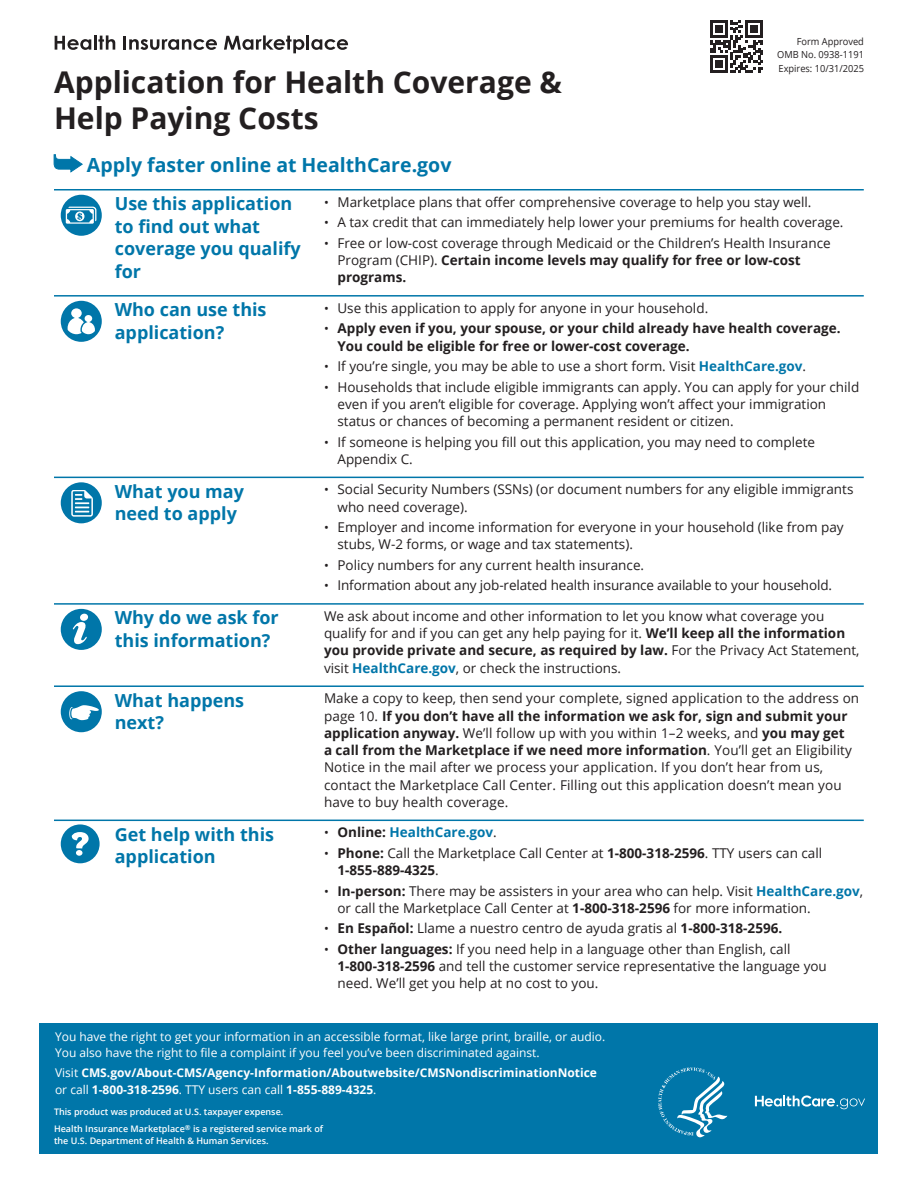
<style>
.page{position:relative;width:918px;height:1188px;background:#fff}
.page>*{position:absolute;margin:0;border:0;box-sizing:border-box;transform-origin:0 0}
.t1{font:700 30px/36px "Open Sans";color:#231f20}
.t2{font:700 19.5px "Open Sans";color:#0076a9}
.t3{font:700 18px/22.5px "Open Sans";color:#0076a9}
.t4{font:13.5px/17.2px "Open Sans";color:#231f20}
.t5{font:700 13.5px/17.2px "Open Sans";color:#231f20}
.t6{font:700 13.5px "Open Sans";color:#0076a9}
.t7{font:12px/16.5px "Open Sans";color:#fff}
.t8{font:700 12px/16.5px "Open Sans";color:#fff}
.t9{font:9.75px/13.5px "Open Sans";color:#231f20;text-align:justify;scale:.95 1}
.t10{font:600 9px/12px "Open Sans";color:#fff}
.s1{font-size:12.75px}
.s2{font-weight:700}
.s3{font-weight:400;font-size:12.75px}
.s4{font-weight:700;color:#0076a9}
.s5{font-weight:400;font-size:12.75px;color:#231f20}
.s6{color:#231f20}
.s7{font-weight:400;color:#231f20}
.s8{font-weight:400}
</style>
<div class="page">
<svg style="left:54px;top:155px;width:28px;height:17px"></svg>
<hr style="left:54px;top:189px;width:270px;height:1px;background:#0076a9">
<hr style="left:324px;top:189px;width:540px;height:1px;background:#0076a9">
<hr style="left:54px;top:295px;width:270px;height:2px;background:#0076a9">
<hr style="left:324px;top:295px;width:540px;height:2px;background:#0076a9">
<hr style="left:54px;top:477px;width:270px;height:1px;background:#0076a9">
<hr style="left:324px;top:477px;width:540px;height:1px;background:#0076a9">
<hr style="left:54px;top:603px;width:270px;height:2px;background:#0076a9">
<hr style="left:324px;top:603px;width:540px;height:2px;background:#0076a9">
<hr style="left:54px;top:685px;width:270px;height:2px;background:#0076a9">
<hr style="left:324px;top:685px;width:540px;height:2px;background:#0076a9">
<hr style="left:54px;top:820px;width:270px;height:1px;background:#0076a9">
<hr style="left:324px;top:820px;width:540px;height:1px;background:#0076a9">
<div style="left:61px;top:195px;width:41px;height:41px;background:#0076a9;border-radius:50%"></div>
<svg style="left:66px;top:207px;width:30px;height:17px"></svg>
<div style="left:61px;top:301px;width:41px;height:41px;background:#0076a9;border-radius:50%"></div>
<svg style="left:68px;top:308px;width:27px;height:26px"></svg>
<div style="left:61px;top:482px;width:41px;height:41px;background:#0076a9;border-radius:50%"></div>
<svg style="left:71px;top:490px;width:22px;height:27px"></svg>
<div style="left:61px;top:609px;width:41px;height:41px;background:#0076a9;border-radius:50%"></div>
<svg style="left:73px;top:614px;width:15px;height:30px"></svg>
<div style="left:61px;top:691px;width:41px;height:41px;background:#0076a9;border-radius:50%"></div>
<svg style="left:69px;top:705px;width:30px;height:15px"></svg>
<div style="left:61px;top:824px;width:39px;height:39px;background:#0076a9;border-radius:50%"></div>
<svg style="left:71px;top:832px;width:18px;height:24px"></svg>
<svg style="left:710px;top:20px;width:53px;height:53px"></svg>
<svg style="left:55px;top:36px;width:36px;height:14px"></svg>
<hr style="left:94px;top:35px;width:3px;height:15px;background:#231f20">
<svg style="left:98px;top:35px;width:17px;height:15px"></svg>
<svg style="left:124px;top:36px;width:93px;height:14px"></svg>
<svg style="left:224px;top:35px;width:124px;height:18px"></svg>
<div style="left:39px;top:1023px;width:839px;height:130px;background:#0076a9"></div>
<svg style="left:658px;top:1067px;width:69px;height:70px"></svg>
<svg style="left:755px;top:1096px;width:110px;height:13px"></svg>
<p class="t9" style="left:777px;top:34px;width:93px;text-indent:19px">Form Approved OMB No. 0938-1191<br>Expires: 10/31/2025</p>
<h1 class="t1" style="left:54px;top:64px;width:510px">Application for Health Coverage &amp;<br>Help Paying Costs</h1>
<p class="t2" style="left:87px;top:151px;width:366px">Apply faster online at HealthCare.gov</p>
<h2 class="t3" style="left:115px;top:192px;width:187px">Use this application to find out what coverage you qualify for</h2>
<p class="t4" style="left:324px;top:193px;width:489px"><span class="s1">•</span> Marketplace plans that offer comprehensive coverage to help you stay well.</p>
<p class="t4" style="left:324px;top:213px;width:521px"><span class="s1">•</span> A tax credit that can immediately help lower your premiums for health coverage.</p>
<p class="t4" style="left:338px;top:234px;width:495px;text-indent:-14px"><span class="s1">•</span> Free or low-cost coverage through Medicaid or the Children’s Health Insurance<br>Program (CHIP). <span class="s2">Certain income levels may qualify for free or low-cost programs.</span></p>
<h2 class="t3" style="left:115px;top:298px;width:153px">Who can use this application?</h2>
<p class="t4" style="left:324px;top:299px;width:386px"><span class="s1">•</span> Use this application to apply for anyone in your household.</p>
<p class="t5" style="left:338px;top:320px;width:505px;text-indent:-14px"><span class="s3">•</span> Apply even if you, your spouse, or your child already have health coverage.<br>You could be eligible for free or lower-cost coverage.</p>
<p class="t4" style="left:324px;top:357px;width:484px"><span class="s1">•</span> If you’re single, you may be able to use a short form. Visit <span class="s4">HealthCare.gov</span>.</p>
<p class="t4" style="left:338px;top:378px;width:523px;text-indent:-14px"><span class="s1">•</span> Households that include eligible immigrants can apply. You can apply for your child even if you aren’t eligible for coverage. Applying won’t affect your immigration status or chances of becoming a permanent resident or citizen.</p>
<p class="t4" style="left:338px;top:433px;width:479px;text-indent:-14px"><span class="s1">•</span> If someone is helping you fill out this application, you may need to complete<br>Appendix C.</p>
<h2 class="t3" style="left:115px;top:480px;width:131px">What you may need to apply</h2>
<p class="t4" style="left:338px;top:481px;width:517px;text-indent:-14px"><span class="s1">•</span> Social Security Numbers (SSNs) (or document numbers for any eligible immigrants who need coverage).</p>
<p class="t4" style="left:338px;top:518px;width:508px;text-indent:-14px"><span class="s1">•</span> Employer and income information for everyone in your household (like from pay stubs, W-2 forms, or wage and tax statements).</p>
<p class="t4" style="left:324px;top:556px;width:322px"><span class="s1">•</span> Policy numbers for any current health insurance.</p>
<p class="t4" style="left:324px;top:577px;width:510px"><span class="s1">•</span> Information about any job-related health insurance available to your household.</p>
<h2 class="t3" style="left:115px;top:606px;width:166px">Why do we ask for this information?</h2>
<p class="t4" style="left:324px;top:607px;width:537px">We ask about income and other information to let you know what coverage you qualify for and if you can get any help paying for it. <span class="s2">We’ll keep all the information you provide private and secure, as required by law.</span> For the Privacy Act Statement, visit <span class="s4">HealthCare.gov</span>, or check the instructions.</p>
<h2 class="t3" style="left:115px;top:689px;width:131px">What happens next?</h2>
<p class="t4" style="left:324px;top:689px;width:537px">Make a copy to keep, then send your complete, signed application to the address on page 10. <span class="s2">If you don’t have all the information we ask for, sign and submit your application anyway.</span> We’ll follow up with you within 1–2 weeks, and <span class="s2">you may get<br>a call from the Marketplace if we need more information</span>. You’ll get an Eligibility Notice in the mail after we process your application. If you don’t hear from us, contact the Marketplace Call Center. Filling out this application doesn’t mean you have to buy health coverage.</p>
<h2 class="t3" style="left:115px;top:823px;width:161px">Get help with this application</h2>
<p class="t6" style="left:324px;top:823px;width:174px"><span class="s5">•</span> <span class="s6">Online:</span> HealthCare.gov<span class="s7">.</span></p>
<p class="t4" style="left:324px;top:844px;width:500px"><span class="s1">•</span> <span class="s2">Phone:</span> Call the Marketplace Call Center at <span class="s2">1-800-318-2596</span>. TTY users can call</p>
<p class="t5" style="left:338px;top:861px;width:103px">1-855-889-4325<span class="s8">.</span></p>
<p class="t4" style="left:338px;top:882px;width:527px;text-indent:-14px"><span class="s1">•</span> <span class="s2">In-person:</span> There may be assisters in your area who can help. Visit <span class="s4">HealthCare.gov</span>, or call the Marketplace Call Center at <span class="s2">1-800-318-2596</span> for more information.</p>
<p class="t4" style="left:324px;top:919px;width:460px"><span class="s1">•</span> <span class="s2">En Español:</span> Llame a nuestro centro de ayuda gratis al <span class="s2">1-800-318-2596.</span></p>
<p class="t4" style="left:324px;top:940px;width:468px"><span class="s1">•</span> <span class="s2">Other languages:</span> If you need help in a language other than English, call</p>
<p class="t4" style="left:338px;top:957px;width:491px"><span class="s2">1-800-318-2596</span> and tell the customer service representative the language you</p>
<p class="t4" style="left:338px;top:974px;width:262px">need. We’ll get you help at no cost to you.</p>
<p class="t7" style="left:55px;top:1028px;width:552px">You have the right to get your information in an accessible format, like large print, braille, or audio.<br>You also have the right to file a complaint if you feel you’ve been discriminated against.</p>
<p class="t8" style="left:55px;top:1064px;width:543px"><span class="s8">Visit</span> CMS.gov/About-CMS/Agency-Information/Aboutwebsite/CMSNondiscriminationNotice <span class="s8">or call</span> 1-800-318-2596<span class="s8">. TTY users can call</span> 1-855-889-4325<span class="s8">.</span></p>
<p class="t10" style="left:54px;top:1106px;width:231px">This product was produced at U.S. taxpayer expense.</p>
<p class="t10" style="left:54px;top:1123px;width:271px">Health Insurance Marketplace<sup>®</sup> is a registered service mark of the U.S. Department of Health &amp; Human Services.</p>
</div>
